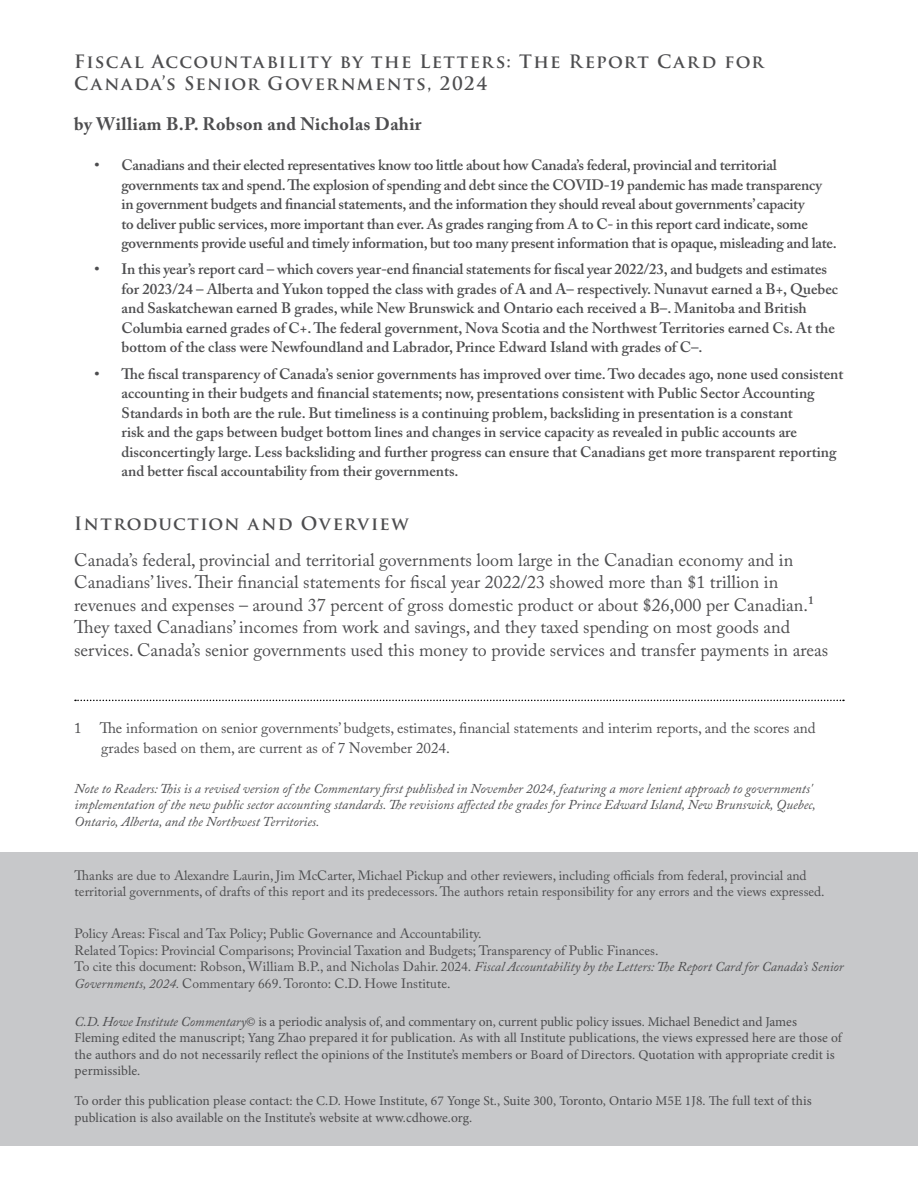
<style>
.page{position:relative;width:918px;height:1188px;background:#fff}
.page>*{position:absolute;margin:0;border:0;box-sizing:border-box;transform-origin:0 0}
.t1{font:18px/22.5px "Adobe Caslon Pro";color:#4d4d4f}
.t2{font:700 18px/22.5px "Trajan Pro";letter-spacing:.07em;color:#4d4d4f}
.t3{font:700 18px "Adobe Caslon Pro";letter-spacing:.02em;color:#4d4d4f}
.t4{font:600 15px/19.5px "Adobe Caslon Pro";color:#4d4d4f}
.t5{font:15px/19.5px "Adobe Caslon Pro";color:#4d4d4f}
.t6{font:13.5px/16.5px "Adobe Caslon Pro";color:#4d4d4f}
.t7{font:13.5px/16.5px "Minion Pro";color:#4d4d4f}
.t8{font:italic 13.5px/16.5px "Adobe Caslon Pro";color:#4d4d4f}
.s1{font-style:italic}
.s2{font-family:"Adobe Caslon Pro";font-style:italic}
</style>
<div class="page">
<div style="left:0;top:852px;width:918px;height:294px;background:#c7c8ca"></div>
<svg style="left:75px;top:700px;width:769px;height:1px"></svg>
<p class="t2" style="left:74px;top:50px;width:691px">Fiscal Accountability by the Letters: The Report Card for<br>Canada’s Senior Governments, 2024</p>
<p class="t3" style="left:74px;top:113px;width:349px">by William B.P. Robson and Nicholas Dahir</p>
<p class="t4" style="left:122px;top:155px;width:717px;text-indent:-27px">• Canadians and their elected representatives know too little about how Canada’s federal, provincial and territorial governments tax and spend. The explosion of spending and debt since the COVID-19 pandemic has made transparency in government budgets and financial statements, and the information they should reveal about governments’ capacity<br>to deliver public services, more important than ever. As grades ranging from A to C- in this report card indicate, some governments provide useful and timely information, but too many present information that is opaque, misleading and late.</p>
<p class="t4" style="left:122px;top:259px;width:718px;text-indent:-27px">• In this year’s report card – which covers year-end financial statements for fiscal year 2022/23, and budgets and estimates for 2023/24 – Alberta and Yukon topped the class with grades of A and A– respectively. Nunavut earned a B+, Quebec and Saskatchewan earned B grades, while New Brunswick and Ontario each received a B–. Manitoba and British Columbia earned grades of C+. The federal government, Nova Scotia and the Northwest Territories earned Cs. At the bottom of the class were Newfoundland and Labrador, Prince Edward Island with grades of C–.</p>
<p class="t4" style="left:122px;top:364px;width:723px;text-indent:-27px">• The fiscal transparency of Canada’s senior governments has improved over time. Two decades ago, none used consistent accounting in their budgets and financial statements; now, presentations consistent with Public Sector Accounting Standards in both are the rule. But timeliness is a continuing problem, backsliding in presentation is a constant<br>risk and the gaps between budget bottom lines and changes in service capacity as revealed in public accounts are disconcertingly large. Less backsliding and further progress can ensure that Canadians get more transparent reporting and better fiscal accountability from their governments.</p>
<p class="t2" style="left:74px;top:512px;width:336px">Introduction and Overview</p>
<p class="t1" style="left:74px;top:548px;width:755px">Canada’s federal, provincial and territorial governments loom large in the Canadian economy and in Canadians’ lives. Their financial statements for fiscal year 2022/23 showed more than $1 trillion in revenues and expenses – around 37 percent of gross domestic product or about $26,000 per Canadian.<sup>1<br></sup>They taxed Canadians’ incomes from work and savings, and they taxed spending on most goods and services. Canada’s senior governments used this money to provide services and transfer payments in areas</p>
<p class="t5" style="left:101px;top:718px;width:716px;text-indent:-27px">1 The information on senior governments’ budgets, estimates, financial statements and interim reports, and the scores and grades based on them, are current as of 7 November 2024.</p>
<p class="t8" style="left:75px;top:780px;width:743px">Note to Readers: This is a revised version of the Commentary first published in November 2024, featuring a more lenient approach to governments' implementation of the new public sector accounting standards. The revisions affected the grades for Prince Edward Island, New Brunswick, Quebec,<br>Ontario, Alberta, and the Northwest Territories.</p>
<p class="t6" style="left:75px;top:867px;width:752px">Thanks are due to Alexandre Laurin, Jim McCarter, Michael Pickup and other reviewers, including officials from federal, provincial and territorial governments, of drafts of this report and its predecessors. The authors retain responsibility for any errors and the views expressed.</p>
<p class="t6" style="left:75px;top:926px;width:771px">Policy Areas: Fiscal and Tax Policy; Public Governance and Accountability.<br>Related Topics: Provincial Comparisons; Provincial Taxation and Budgets; Transparency of Public Finances.<br>To cite this document: Robson, William B.P., and Nicholas Dahir. 2024. <span class="s1">Fiscal Accountability by the Letters: The Report Card for Canada’s Senior Governments, 2024.</span> Commentary 669. Toronto: C.D. Howe Institute.</p>
<p class="t7" style="left:75px;top:1013px;width:769px"><span class="s2">C.D. Howe Institute Commentary</span>© is a periodic analysis of, and commentary on, current public policy issues. Michael Benedict and James Fleming edited the manuscript; Yang Zhao prepared it for publication. As with all Institute publications, the views expressed here are those of the authors and do not necessarily reflect the opinions of the Institute’s members or Board of Directors. Quotation with appropriate credit is permissible.</p>
<p class="t7" style="left:75px;top:1093px;width:739px">To order this publication please contact: the C.D. Howe Institute, 67 Yonge St., Suite 300, Toronto, Ontario M5E 1J8. The full text of this publication is also available on the Institute’s website at www.cdhowe.org.</p>
</div>
